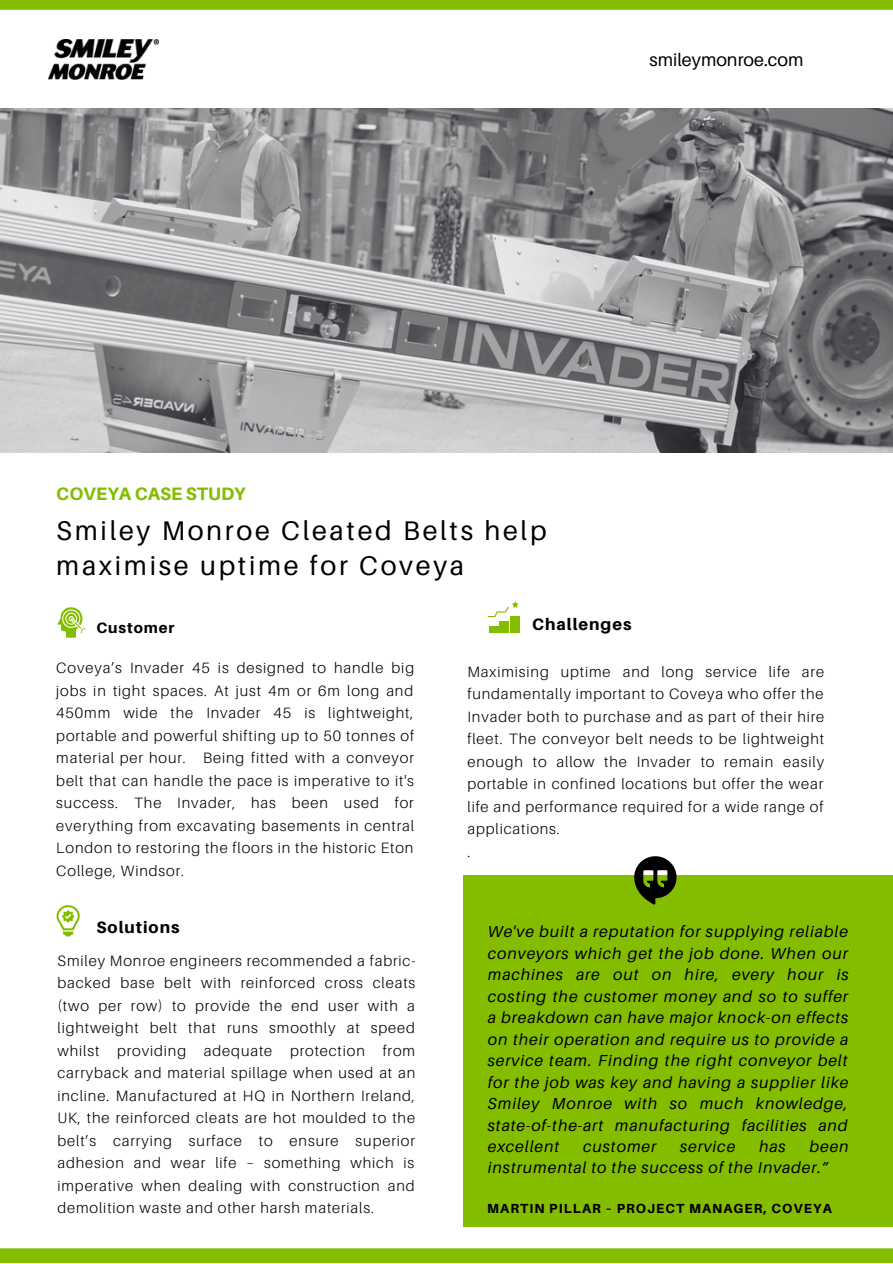
<style>
.page{position:relative;width:893px;height:1264px;background:#fff}
.page>*{position:absolute;margin:0;border:0;box-sizing:border-box;transform-origin:0 0}
.t1{font:27px/34.8px "Aileron";letter-spacing:.1em;color:#000}
.t2{font:18px "Aileron";color:#000}
.t3{font:800 18px "Aileron";color:#84bd00}
.t4{font:800 16.5px "Aileron";letter-spacing:.06em;color:#000}
.t5{font:italic 15.9px/21.5px "Aileron";letter-spacing:.06em;color:#000;text-align:justify}
.t6{font:300 15px/22.5px "Aileron";letter-spacing:.06em;color:#000;text-align:justify}
.t7{font:800 15px "Aileron";letter-spacing:.06em;color:#000}
.t8{font:800 13.2px "Aileron";letter-spacing:.08em;color:#000}
</style>
<div class="page">
<img style="left:0;top:108px;width:892px;height:344px">
<div style="left:0;top:0;width:892px;height:10px;background:#84bd00"></div>
<div style="left:0;top:1248px;width:892px;height:14px;background:#84bd00"></div>
<svg style="left:56px;top:905px;width:24px;height:31px"></svg>
<svg style="left:57px;top:607px;width:29px;height:30px"></svg>
<div style="left:489px;top:625px;width:9px;height:7px;background:#84bd00"></div>
<div style="left:499px;top:621px;width:10px;height:11px;background:#84bd00"></div>
<div style="left:510px;top:616px;width:9px;height:16px;background:#84bd00"></div>
<svg style="left:488px;top:601px;width:30px;height:16px"></svg>
<img style="left:49px;top:39px;width:110px;height:41px">
<div style="left:462px;top:874px;width:430px;height:352px;background:#84bd00"></div>
<svg style="left:634px;top:856px;width:42px;height:48px"></svg>
<p class="t2" style="left:649px;top:48px;width:155px">smileymonroe.com</p>
<p class="t3" style="left:56px;top:482px;width:191px">COVEYA CASE STUDY</p>
<p class="t1" style="left:56px;top:512px;width:491px">Smiley Monroe Cleated Belts help maximise uptime for Coveya</p>
<p class="t7" style="left:96px;top:618px;width:79px">Customer</p>
<p class="t4" style="left:532px;top:614px;width:101px">Challenges</p>
<p class="t6" style="left:56px;top:656px;width:359px">Coveya’s Invader 45 is designed to handle big jobs in tight spaces. At just 4m or 6m long and 450mm wide the Invader 45 is lightweight, portable and powerful shifting up to 50 tonnes of material per hour. Being fitted with a conveyor belt that can handle the pace is imperative to it's success. The Invader, has been used for everything from excavating basements in central London to restoring the floors in the historic Eton College, Windsor.</p>
<p class="t6" style="left:467px;top:659px;width:358px">Maximising uptime and long service life are fundamentally important to Coveya who offer the Invader both to purchase and as part of their hire fleet. The conveyor belt needs to be lightweight enough to allow the Invader to remain easily portable in confined locations but offer the wear life and performance required for a wide range of applications.</p>
<p class="t6" style="left:467px;top:839px;width:4px">.</p>
<p class="t4" style="left:96px;top:916px;width:84px">Solutions</p>
<p class="t6" style="left:57px;top:949px;width:359px">Smiley Monroe engineers recommended a fabric&shy;backed base belt with reinforced cross cleats (two per row) to provide the end user with a lightweight belt that runs smoothly at speed whilst providing adequate protection from carryback and material spillage when used at an incline. Manufactured at HQ in Northern Ireland, UK, the reinforced cleats are hot moulded to the belt’s carrying surface to ensure superior adhesion and wear life – something which is imperative when dealing with construction and demolition waste and other harsh materials.</p>
<p class="t5" style="left:488px;top:920px;width:362px">We've built a reputation for supplying reliable conveyors which get the job done. When our machines are out on hire, every hour is costing the customer money and so to suffer a breakdown can have major knock-on effects on their operation and require us to provide a service team. Finding the right conveyor belt for the job was key and having a supplier like Smiley Monroe with so much knowledge, state-of-the-art manufacturing facilities and excellent</p>
<p class="t5" style="left:583px;top:1135px;width:75px">customer</p>
<p class="t5" style="left:680px;top:1135px;width:57px">service</p>
<p class="t5" style="left:759px;top:1135px;width:28px">has</p>
<p class="t5" style="left:488px;top:1135px;width:362px;text-indent:321px">been instrumental to the success of the Invader.”</p>
<p class="t8" style="left:487px;top:1199px;width:346px">MARTIN PILLAR – PROJECT MANAGER, COVEYA</p>
</div>
